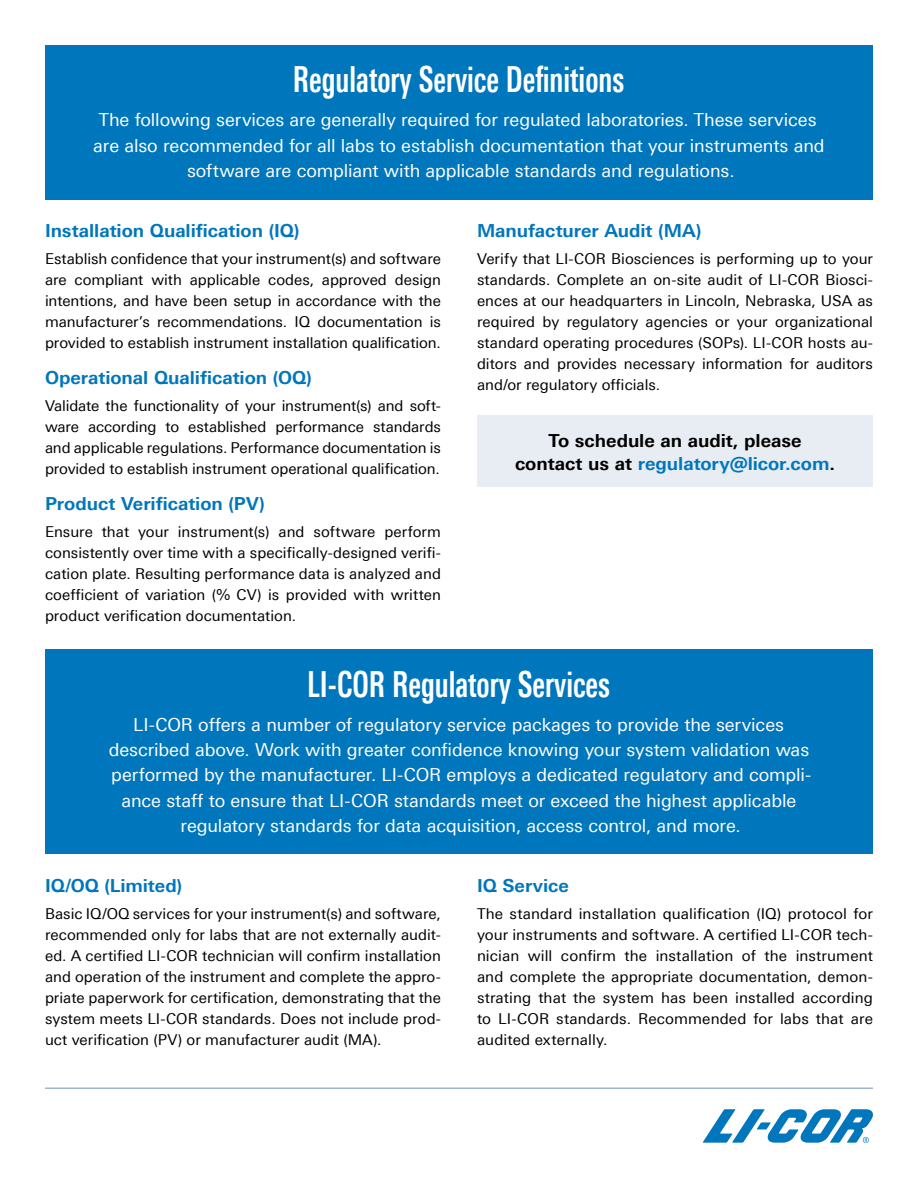
<style>
.page{position:relative;width:918px;height:1188px;background:#fff}
.page>*{position:absolute;margin:0;border:0;box-sizing:border-box;transform-origin:0 0}
.t1{font:700 condensed 36px "Univers Next Pro";color:#fff;scale:.8 1}
.t2{font:18px/25.2px "Univers Next Pro";letter-spacing:-.005em;color:#fff;text-align:center}
.t3{font:700 18px "Univers Next Pro";letter-spacing:-.005em;color:#0076bc}
.t4{font:700 18px/22.5px "Univers Next Pro";letter-spacing:-.005em;color:#000;text-align:center}
.t5{font:15px/21px "Univers Next Pro";color:#000;text-align:justify}
.s1{color:#0076bc}
</style>
<div class="page">
<div style="left:45px;top:45px;width:828px;height:154px;background:#0076bc"></div>
<div style="left:45px;top:650px;width:828px;height:204px;background:#0076bc"></div>
<svg style="left:703px;top:1109px;width:170px;height:34px"></svg>
<div style="left:477px;top:416px;width:396px;height:72px;background:#e8ecf3"></div>
<hr style="left:45px;top:1088px;width:828px;height:1px;background:#9db7d3">
<h1 class="t1" style="left:293px;top:58px;width:416px">Regulatory Service Definitions</h1>
<p class="t2" style="left:93px;top:107px;width:733px">The following services are generally required for regulated laboratories. These services are also recommended for all labs to establish documentation that your instruments and software are compliant with applicable standards and regulations.</p>
<p class="t3" style="left:45px;top:220px;width:256px">Installation Qualification (IQ)</p>
<p class="t5" style="left:45px;top:248px;width:398px">Establish confidence that your instrument(s) and software are compliant with applicable codes, approved design intentions, and have been setup in accordance with the manufacturer’s recommendations. IQ documentation is provided to establish instrument installation qualification.</p>
<p class="t3" style="left:45px;top:367px;width:268px">Operational Qualification (OQ)</p>
<p class="t5" style="left:45px;top:395px;width:397px">Validate the functionality of your instrument(s) and soft&shy;ware according to established performance standards and applicable regulations. Performance documentation is provided to establish instrument operational qualification.</p>
<p class="t3" style="left:45px;top:493px;width:221px">Product Verification (PV)</p>
<p class="t5" style="left:45px;top:521px;width:398px">Ensure that your instrument(s) and software perform consistently over time with a specifically-designed verifi&shy;cation plate. Resulting performance data is analyzed and coefficient of variation (% CV) is provided with written product verification documentation.</p>
<p class="t3" style="left:477px;top:220px;width:226px">Manufacturer Audit (MA)</p>
<p class="t5" style="left:477px;top:248px;width:398px">Verify that LI-COR Biosciences is performing up to your standards. Complete an on-site audit of LI-COR Biosci&shy;ences at our headquarters in Lincoln, Nebraska, USA as required by regulatory agencies or your organizational standard operating procedures (SOPs). LI-COR hosts au&shy;ditors and provides necessary information for auditors and/or regulatory officials.</p>
<p class="t4" style="left:515px;top:429px;width:321px">To schedule an audit, please contact us at <span class="s1">regulatory@licor.com</span>.</p>
<h1 class="t1" style="left:307px;top:663px;width:380px">LI-COR Regulatory Services</h1>
<p class="t2" style="left:109px;top:712px;width:704px">LI-COR offers a number of regulatory service packages to provide the services described above. Work with greater confidence knowing your system validation was performed by the manufacturer. LI-COR employs a dedicated regulatory and compli&shy;ance staff to ensure that LI-COR standards meet or exceed the highest applicable regulatory standards for data acquisition, access control, and more.</p>
<p class="t3" style="left:45px;top:874px;width:139px">IQ/OQ (Limited)</p>
<p class="t5" style="left:45px;top:903px;width:397px">Basic IQ/OQ services for your instrument(s) and software, recommended only for labs that are not externally audit&shy;ed. A certified LI-COR technician will confirm installation and operation of the instrument and complete the appro&shy;priate paperwork for certification, demonstrating that the system meets LI-COR standards. Does not include prod&shy;uct verification (PV) or manufacturer audit (MA).</p>
<p class="t3" style="left:477px;top:874px;width:93px">IQ Service</p>
<p class="t5" style="left:477px;top:903px;width:398px">The standard installation qualification (IQ) protocol for your instruments and software. A certified LI-COR tech&shy;nician will confirm the installation of the instrument and complete the appropriate documentation, demon&shy;strating that the system has been installed according to LI-COR standards. Recommended for labs that are audited externally.</p>
</div>
